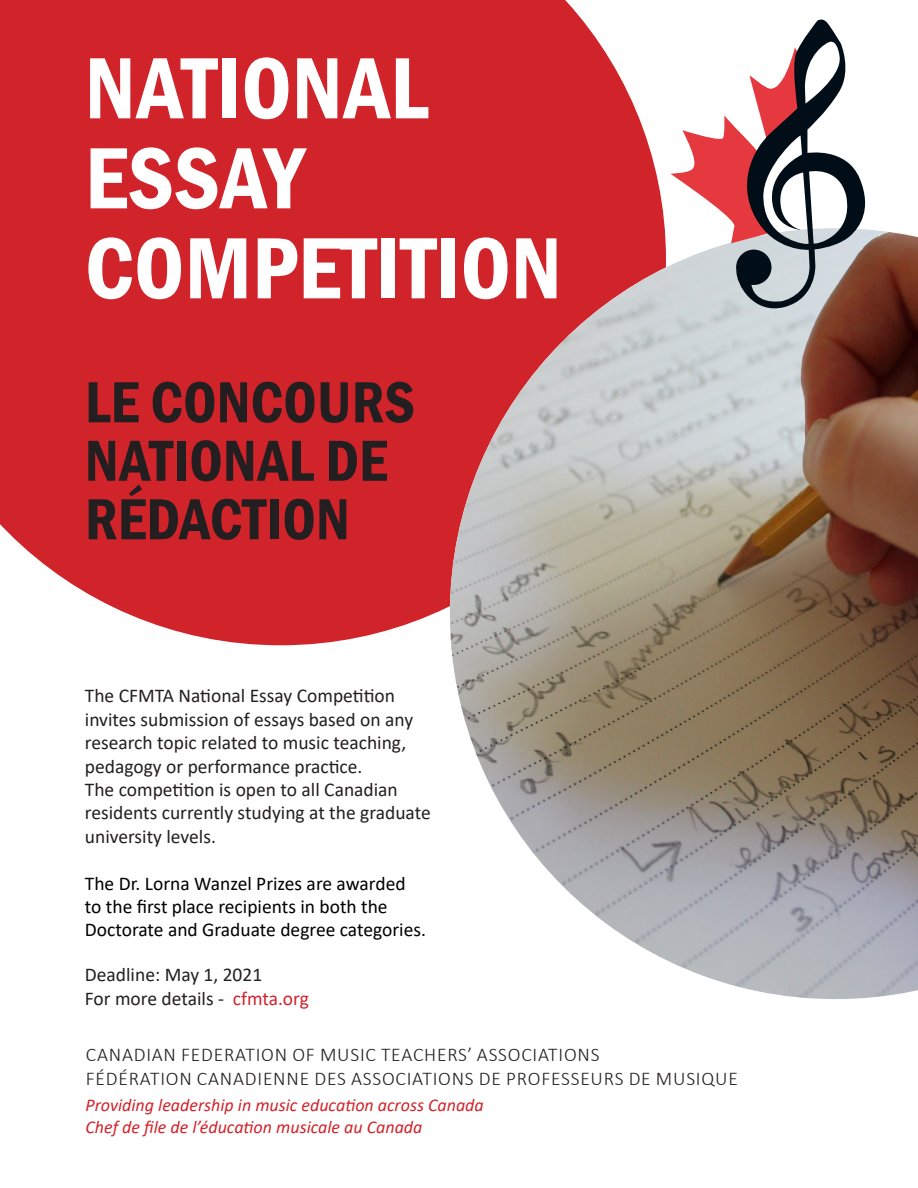
<style>
.page{position:relative;width:918px;height:1188px;background:#fff}
.page>*{position:absolute;margin:0;border:0;box-sizing:border-box;transform-origin:0 0}
.t1{font:600 condensed 90px/90px "Franklin Gothic";color:#fff}
.t2{font:600 condensed 60px/58.5px "Franklin Gothic";color:#231f20}
.t3{font:19.5px/23.4px "Calibri";color:#231f20}
.t4{font:19.5px/23.4px "Calibri";color:#000}
.t5{font:300 19.5px/24px "Calibri";letter-spacing:.04em;color:#231f20}
.t6{font:italic 18px/21.6px "Calibri";color:#d1232a}
.s1{color:#d1232a}
</style>
<div class="page">
<div style="left:0;top:0;width:665px;height:645px;background:#d1232a"></div>
<img style="left:450px;top:228px;width:468px;height:771px">
<svg style="left:670px;top:19px;width:203px;height:296px"></svg>
<h1 class="t1" style="left:85px;top:42px;width:478px">NATIONAL<br>ESSAY<br>COMPETITION</h1>
<h2 class="t2" style="left:85px;top:372px;width:332px">LE CONCOURS<br>NATIONAL DE<br>RÉDACTION</h2>
<p class="t3" style="left:85px;top:684px;width:347px">The CFMTA National Essay Competition invites submission of essays based on any research topic related to music teaching, pedagogy or performance practice.<br>The competition is open to all Canadian residents currently studying at the graduate university levels.</p>
<p class="t4" style="left:85px;top:871px;width:343px">The Dr. Lorna Wanzel Prizes are awarded to the first place recipients in both the<br>Doctorate and Graduate degree categories.</p>
<p class="t3" style="left:85px;top:963px;width:179px">Deadline: May 1, 2021</p>
<p class="t3" style="left:85px;top:986px;width:226px">For more details - <span class="s1">cfmta.org</span></p>
<p class="t5" style="left:86px;top:1042px;width:654px">CANADIAN FEDERATION OF MUSIC TEACHERS’ ASSOCIATIONS<br>FÉDÉRATION CANADIENNE DES ASSOCIATIONS DE PROFESSEURS DE MUSIQUE</p>
<p class="t6" style="left:86px;top:1094px;width:400px">Providing leadership in music education across Canada<br>Chef de file de l’éducation musicale au Canada</p>
</div>
